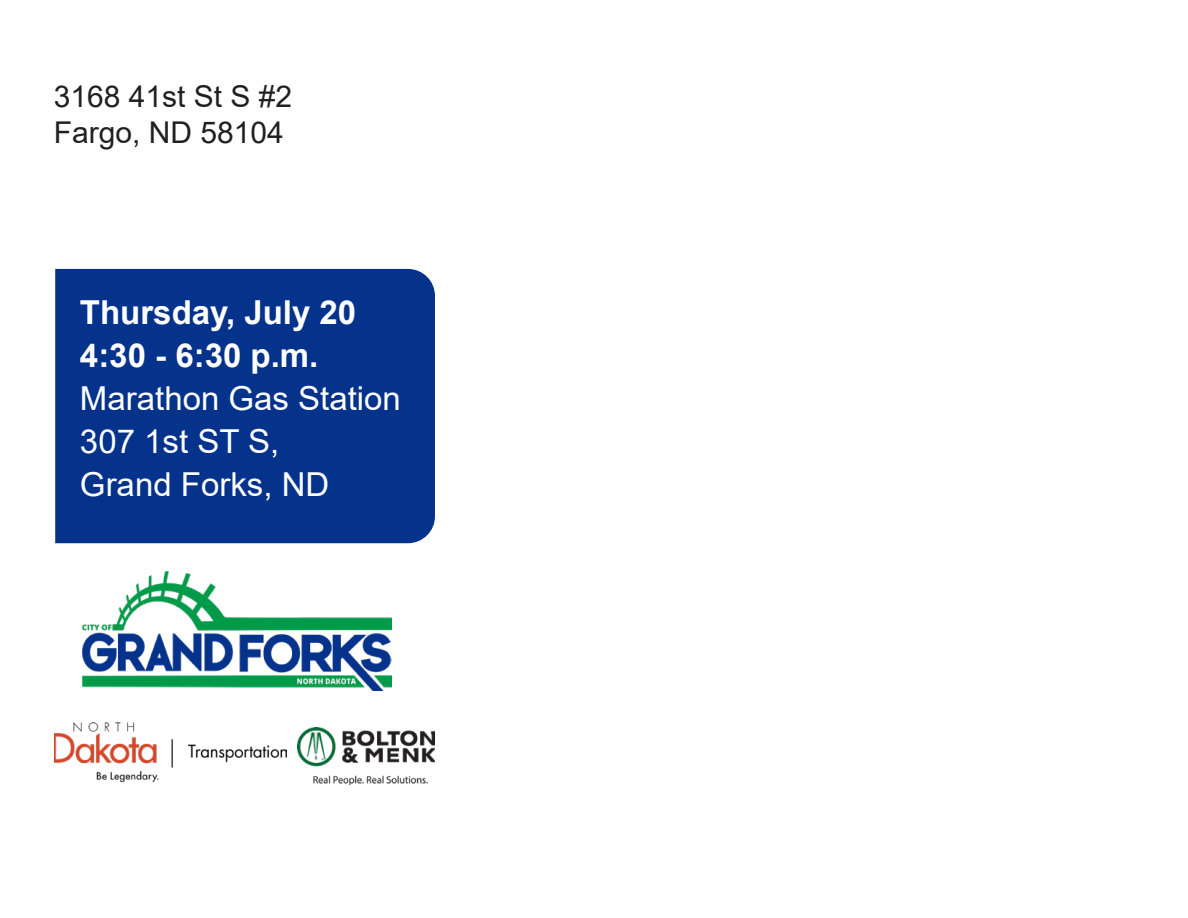
<style>
.page{position:relative;width:1188px;height:918px;background:#fff}
.page>*{position:absolute;margin:0;border:0;box-sizing:border-box;transform-origin:0 0}
.t1{font:33px "Arial";color:#fff}
.t2{font:700 33px "Arial";color:#fff}
.t3{font:30px "Arial";color:#231f20}
</style>
<div class="page">
<div style="left:55px;top:269px;width:380px;height:274px;background:#05338c"></div>
<img style="left:298px;top:728px;width:137px;height:56px">
<img style="left:54px;top:722px;width:232px;height:59px">
<img style="left:82px;top:572px;width:310px;height:118px">
<p class="t3" style="left:54px;top:76px;width:240px">3168 41st St S #2</p>
<p class="t3" style="left:54px;top:112px;width:232px">Fargo, ND 58104</p>
<p class="t2" style="left:80px;top:289px;width:278px">Thursday, July 20</p>
<p class="t2" style="left:80px;top:332px;width:240px">4:30 - 6:30 p.m.</p>
<p class="t1" style="left:80px;top:375px;width:322px">Marathon Gas Station</p>
<p class="t1" style="left:80px;top:418px;width:201px">307 1st ST S,</p>
<p class="t1" style="left:80px;top:461px;width:251px">Grand Forks, ND</p>
</div>
